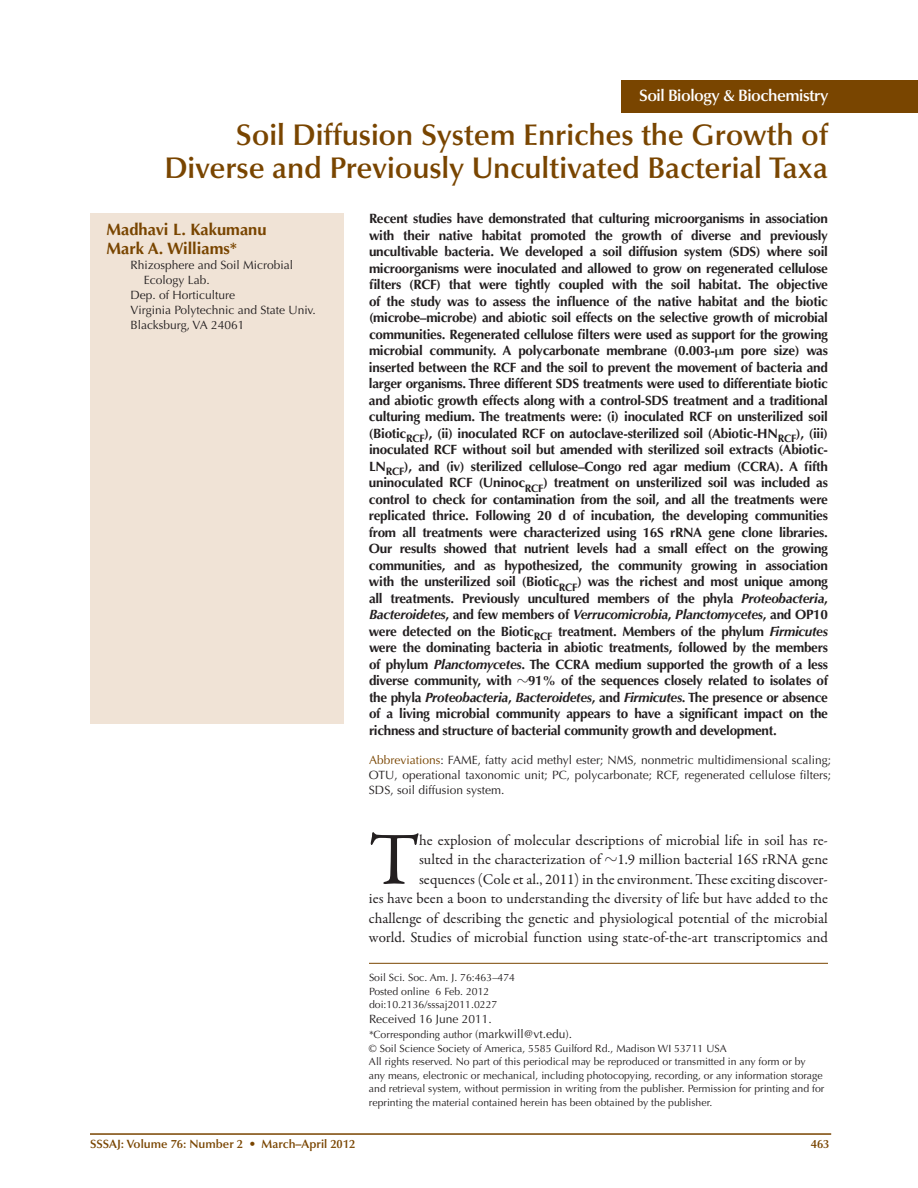
<style>
.page{position:relative;width:918px;height:1188px;background:#fff}
.page>*{position:absolute;margin:0;border:0;box-sizing:border-box;transform-origin:0 0}
.t1{font:75.15px "Garamond Premr Pro";color:#231f20}
.t2{font:600 30px/33px "Optima LT Std";letter-spacing:-.005em;color:#794500;text-align:right}
.t3{font:700 16.5px/19.5px "Optima LT Std";color:#794500}
.t4{font:600 16.5px "Optima LT Std";letter-spacing:-.03em;color:#fff}
.t5{font:15px/19.5px "Garamond Premr Pro";color:#231f20;text-align:right}
.t6{font:700 13.5px/16.5px "Optima LT Std";letter-spacing:-.02em;color:#231f20;text-align:justify}
.t7{font:12px/15px "Optima LT Std";color:#231f20;text-align:justify}
.t8{font:600 12px "Optima LT Std";color:#794500}
.t9{font:10.5px/13.5px "Optima LT Std";color:#231f20}
.s1{font-style:italic}
.s2{font-family:"CCP Font";font-weight:400}
.s3{color:#794500}
.s4{font-family:"CCP Font"}
.s5{font-size:12px}
</style>
<div class="page">
<hr style="left:90px;top:1133px;width:741px;height:2px;background:#794500">
<hr style="left:369px;top:963px;width:459px;height:1px;background:#794500">
<div style="left:621px;top:81px;width:297px;height:32px;background:#794500"></div>
<div style="left:90px;top:213px;width:254px;height:511px;background:#f0e3d6"></div>
<p class="t4" style="left:639px;top:87px;width:191px">Soil Biology &amp; Biochemistry</p>
<h2 class="t2" style="left:164px;top:120px;width:665px">Soil Diffusion System Enriches the Growth of<br>Diverse and Previously Uncultivated Bacterial Taxa</h2>
<p class="t3" style="left:106px;top:220px;width:162px">Madhavi L. Kakumanu<br>Mark A. Williams*</p>
<p class="t7" style="left:130px;top:258px;width:164px">Rhizosphere and Soil Microbial</p>
<p class="t7" style="left:144px;top:273px;width:68px">Ecology Lab.</p>
<p class="t7" style="left:130px;top:288px;width:106px">Dep. of Horticulture</p>
<p class="t7" style="left:130px;top:303px;width:187px">Virginia Polytechnic and State Univ.</p>
<p class="t7" style="left:130px;top:318px;width:116px">Blacksburg, VA 24061</p>
<p class="t6" style="left:369px;top:211px;width:461px">Recent studies have demonstrated that culturing microorganisms in association with their native habitat promoted the growth of diverse and previously uncultivable bacteria. We developed a soil diffusion system (SDS) where soil microorganisms were inoculated and allowed to grow on regenerated cellulose filters (RCF) that were tightly coupled with the soil habitat. The objective of the study was to assess the influence of the native habitat and the biotic (microbe–microbe) and abiotic soil effects on the selective growth of microbial communities. Regenerated cellulose filters were used as support for the growing microbial community. A polycarbonate membrane (0.003- m pore size) was inserted between the RCF and the soil to prevent the movement of bacteria and larger organisms. Three different SDS treatments were used to differentiate biotic and abiotic growth effects along with a control-SDS treatment and a traditional culturing medium. The treatments were: (i) inoculated RCF on unsterilized soil (Biotic<sub>RCF</sub>), (ii) inoculated RCF on autoclave-sterilized soil (Abiotic-HN<sub>RCF</sub>), (iii) inoculated RCF without soil but amended with sterilized soil extracts (Abiotic-LN<sub>RCF</sub>), and (iv) sterilized cellulose–Congo red agar medium (CCRA). A fifth uninoculated RCF (Uninoc<sub>RCF</sub>) treatment on unsterilized soil was included as control to check for contamination from the soil, and all the treatments were replicated thrice. Following 20 d of incubation, the developing communities from all treatments were characterized using 16S rRNA gene clone libraries.<br>Our results showed that nutrient levels had a small effect on the growing communities, and as hypothesized, the community growing in association with the unsterilized soil (Biotic<sub>RCF</sub>) was the richest and most unique among all treatments. Previously uncultured members of the phyla <span class="s1">Proteobacteria</span>, <span class="s1">Bacteroidetes</span>, and few members of <span class="s1">Verrucomicrobia</span>, <span class="s1">Planctomycetes</span>, and OP10 were detected on the Biotic<sub>RCF</sub> treatment. Members of the phylum <span class="s1">Firmicutes </span>were the dominating bacteria in abiotic treatments, followed by the members of phylum <span class="s1">Planctomycetes</span>. The CCRA medium supported the growth of a less diverse community, with <span class="s2">?</span>91% of the sequences closely related to isolates of the phyla <span class="s1">Proteobacteria</span>, <span class="s1">Bacteroidetes</span>, and <span class="s1">Firmicutes.</span> The presence or absence of a living microbial community appears to have a significant impact on the richness and structure of bacterial community growth and development.</p>
<p class="t7" style="left:369px;top:753px;width:464px"><span class="s3">Abbreviations</span>: FAME, fatty acid methyl ester; NMS, nonmetric multidimensional scaling; OTU, operational taxonomic unit; PC, polycarbonate; RCF, regenerated cellulose filters; SDS, soil diffusion system.</p>
<h1 class="t1" style="left:369px;top:825px;width:52px">T</h1>
<p class="t5" style="left:369px;top:831px;width:461px">he explosion of molecular descriptions of microbial life in soil has re-<br>sulted in the characterization of <span class="s4">?</span>1.9 million bacterial 16S rRNA gene sequences (Cole et al., 2011) in the environment. These exciting discover-<br>ies have been a boon to understanding the diversity of life but have added to the challenge of describing the genetic and physiological potential of the microbial world. Studies of microbial function using state-of-the-art transcriptomics and</p>
<p class="t9" style="left:369px;top:972px;width:148px">Soil Sci. Soc. Am. J. 76:463–474<br>Posted online 6 Feb. 2012 doi:10.2136/sssaj2011.0227</p>
<p class="t7" style="left:369px;top:1012px;width:124px">Received 16 June 2011.</p>
<p class="t9" style="left:369px;top:1029px;width:457px">*Corresponding author <span class="s5">(markwill@vt.edu).<br></span>© Soil Science Society of America, 5585 Guilford Rd., Madison WI 53711 USA<br>All rights reserved. No part of this periodical may be reproduced or transmitted in any form or by any means, electronic or mechanical, including photocopying, recording, or any information storage and retrieval system, without permission in writing from the publisher. Permission for printing and for reprinting the material contained herein has been obtained by the publisher.</p>
<p class="t8" style="left:90px;top:1138px;width:267px">SSSAJ: Volume 76: Number 2 • March–April 2012</p>
<p class="t8" style="left:811px;top:1138px;width:20px">463</p>
</div>
